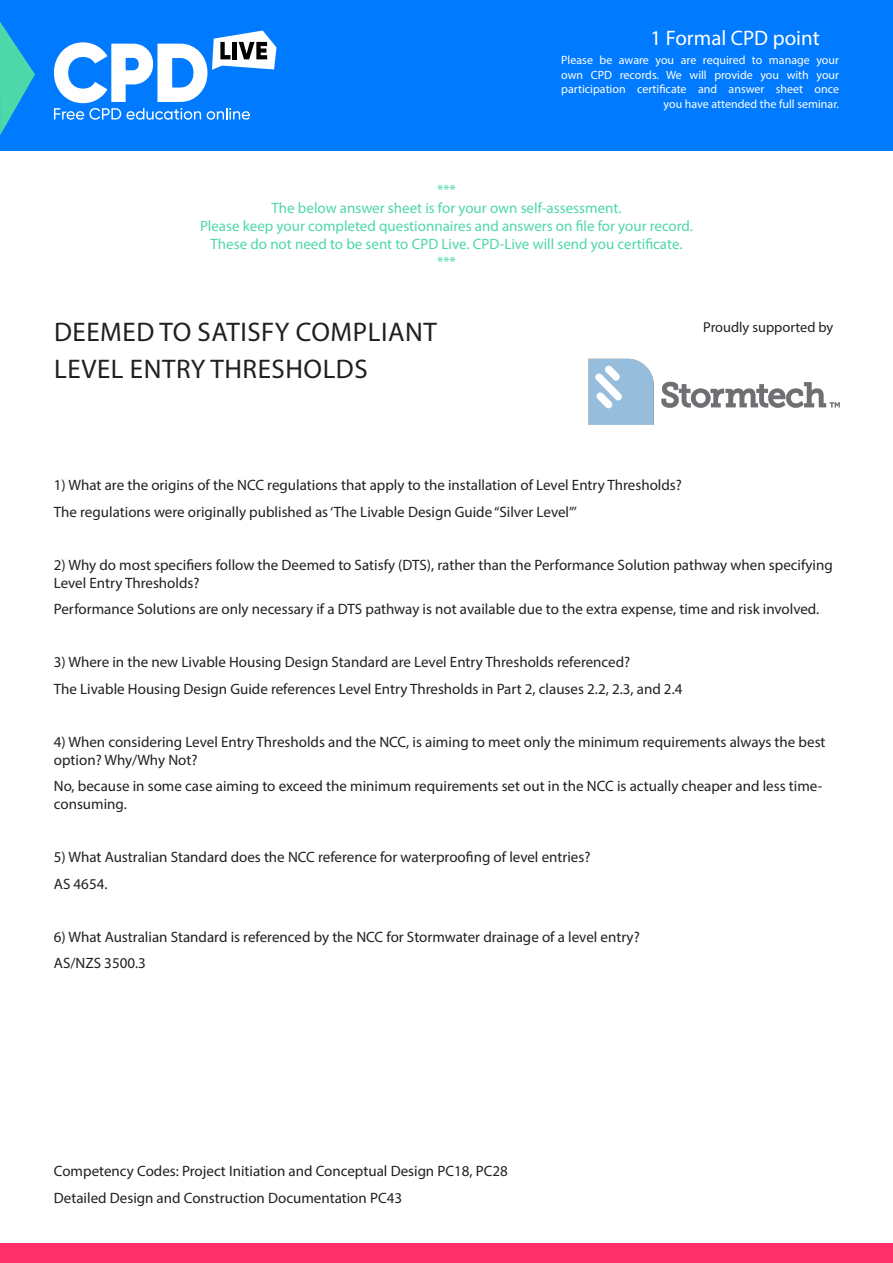
<style>
.page{position:relative;width:893px;height:1263px;background:#fff}
.page>*{position:absolute;margin:0;border:0;box-sizing:border-box;transform-origin:0 0}
.t1{font:27px "Myriad Pro";letter-spacing:.02em;color:#231f20}
.t2{font:21px "Myriad Pro";color:#fff}
.t3{font:15px/18px "Myriad Pro";color:#231f20}
.t4{font:15px "Myriad Pro";color:#4ed7a8}
.t5{font:14.4px "Myriad Pro";color:#231f20}
.t6{font:12px/14.4px "Myriad Pro";color:#fff;text-align:right}
</style>
<div class="page">
<div style="left:0;top:0;width:893px;height:151px;background:#007aff"></div>
<svg style="left:54px;top:31px;width:222px;height:89px"></svg>
<svg style="left:0;top:22px;width:35px;height:113px"></svg>
<div style="left:0;top:1243px;width:893px;height:20px;background:#ff2f6b"></div>
<img style="left:588px;top:359px;width:251px;height:66px">
<p class="t2" style="left:651px;top:25px;width:171px">1 Formal CPD point</p>
<p class="t6" style="left:561px;top:53px;width:279px">Please be aware you are required to manage your own CPD records. We will provide you with your participation certificate and answer sheet once you have attended the full seminar.</p>
<p class="t4" style="left:437px;top:180px;width:20px">***</p>
<p class="t4" style="left:272px;top:198px;width:351px">The below answer sheet is for your own self-assessment.</p>
<p class="t4" style="left:200px;top:216px;width:494px">Please keep your completed questionnaires and answers on file for your record.</p>
<p class="t4" style="left:211px;top:234px;width:473px">These do not need to be sent to CPD Live. CPD-Live will send you certificate.</p>
<p class="t4" style="left:437px;top:252px;width:20px">***</p>
<p class="t1" style="left:54px;top:315px;width:384px">DEEMED TO SATISFY COMPLIANT</p>
<p class="t1" style="left:54px;top:352px;width:315px">LEVEL ENTRY THRESHOLDS</p>
<p class="t5" style="left:703px;top:318px;width:132px">Proudly supported by</p>
<p class="t3" style="left:54px;top:476px;width:630px">1) What are the origins of the NCC regulations that apply to the installation of Level Entry Thresholds?</p>
<p class="t3" style="left:54px;top:502px;width:524px">The regulations were originally published as ‘The Livable Design Guide “Silver Level”’</p>
<p class="t3" style="left:54px;top:555px;width:780px">2) Why do most specifiers follow the Deemed to Satisfy (DTS), rather than the Performance Solution pathway when specifying<br>Level Entry Thresholds?</p>
<p class="t3" style="left:54px;top:600px;width:767px">Performance Solutions are only necessary if a DTS pathway is not available due to the extra expense, time and risk involved.</p>
<p class="t3" style="left:54px;top:653px;width:578px">3) Where in the new Livable Housing Design Standard are Level Entry Thresholds referenced?</p>
<p class="t3" style="left:54px;top:680px;width:630px">The Livable Housing Design Guide references Level Entry Thresholds in Part 2, clauses 2.2, 2.3, and 2.4</p>
<p class="t3" style="left:54px;top:733px;width:773px">4) When considering Level Entry Thresholds and the NCC, is aiming to meet only the minimum requirements always the best option? Why/Why Not?</p>
<p class="t3" style="left:54px;top:777px;width:770px">No, because in some case aiming to exceed the minimum requirements set out in the NCC is actually cheaper and less time&shy;consuming.</p>
<p class="t3" style="left:54px;top:848px;width:538px">5) What Australian Standard does the NCC reference for waterproofing of level entries?</p>
<p class="t3" style="left:54px;top:875px;width:55px">AS 4654.</p>
<p class="t3" style="left:54px;top:928px;width:587px">6) What Australian Standard is referenced by the NCC for Stormwater drainage of a level entry?</p>
<p class="t3" style="left:54px;top:954px;width:94px">AS/NZS 3500.3</p>
<p class="t3" style="left:54px;top:1162px;width:456px">Competency Codes: Project Initiation and Conceptual Design PC18, PC28</p>
<p class="t3" style="left:54px;top:1189px;width:350px">Detailed Design and Construction Documentation PC43</p>
</div>
